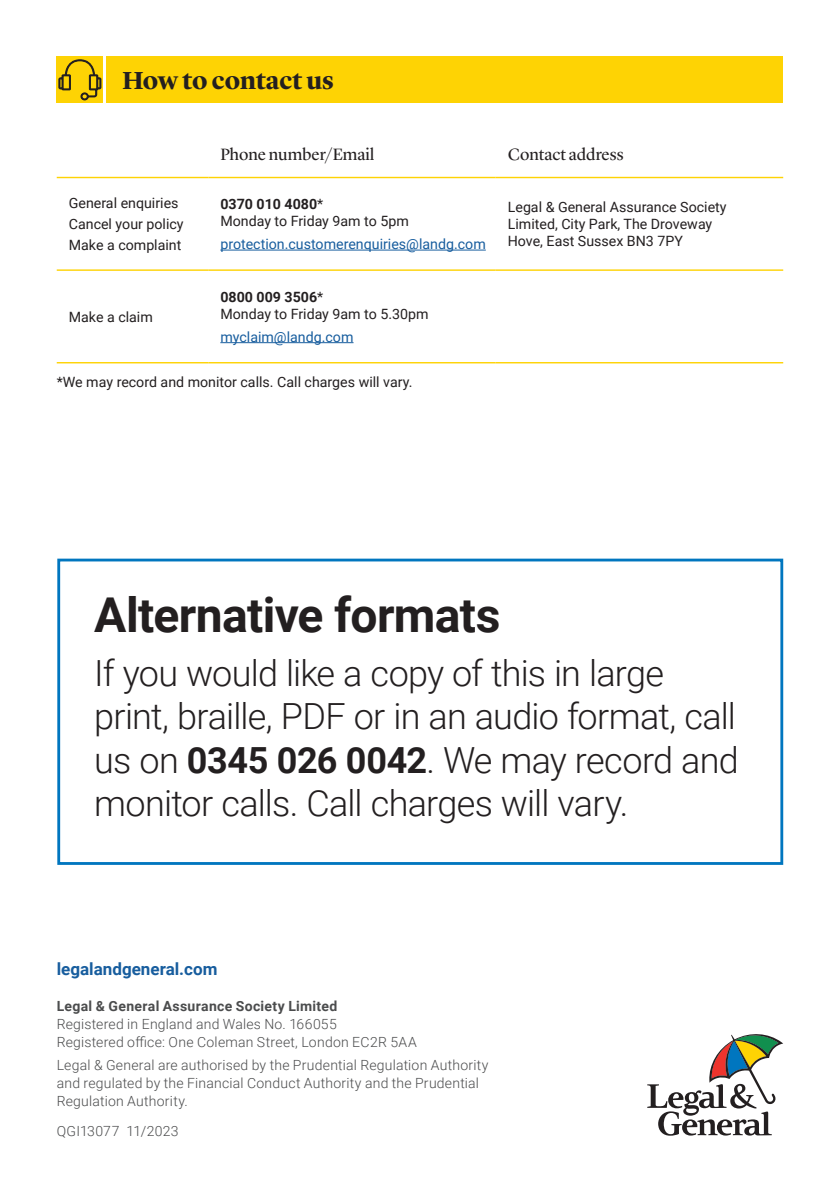
<style>
.page{position:relative;width:840px;height:1191px;background:#fff}
.page>*{position:absolute;margin:0;border:0;box-sizing:border-box;transform-origin:0 0}
.t1{font:700 48px "Roboto";letter-spacing:-.015em;color:#231f20}
.t2{font:300 36px/43.2px "Roboto";letter-spacing:-.025em;color:#231f20}
.t3{font:700 25.6px "Lyon Display";color:#231f20}
.t4{font:17px "Lyon Display";color:#231f20}
.t5{font:700 17px "Roboto";color:#175d9e}
.t6{font:14.2px/17px "Roboto";color:#231f20}
.t7{font:14.2px "Roboto";color:#175d9e}
.t8{font:700 14.2px "Roboto";color:#231f20}
.t9{font:300 14px/18px "Roboto";letter-spacing:.015em;color:#4b4c4d}
.s1{font-weight:400}
.s2{font-weight:700}
</style>
<div class="page">
<div style="left:57px;top:558px;width:725px;height:307px;border:3px solid #0076bf"></div>
<svg style="left:647px;top:1034px;width:135px;height:101px"></svg>
<div style="left:106px;top:57px;width:676px;height:46px;background:#fed304"></div>
<div style="left:57px;top:57px;width:46px;height:46px;background:#fed304"></div>
<svg style="left:58px;top:59px;width:43px;height:41px"></svg>
<hr style="left:57px;top:177px;width:151px;height:1px;background:#fed304">
<hr style="left:208px;top:177px;width:287px;height:1px;background:#fed304">
<hr style="left:495px;top:177px;width:287px;height:1px;background:#fed304">
<hr style="left:57px;top:269px;width:151px;height:2px;background:#fed304">
<hr style="left:208px;top:269px;width:287px;height:2px;background:#fed304">
<hr style="left:495px;top:269px;width:287px;height:2px;background:#fed304">
<hr style="left:57px;top:362px;width:151px;height:1px;background:#fed304">
<hr style="left:208px;top:362px;width:287px;height:1px;background:#fed304">
<hr style="left:495px;top:362px;width:287px;height:1px;background:#fed304">
<hr style="left:220px;top:250px;width:265px;height:1px;background:#175d9e">
<hr style="left:220px;top:342px;width:133px;height:1px;background:#175d9e">
<p class="t3" style="left:122px;top:61px;width:213px">How to contact us</p>
<p class="t6" style="left:69px;top:194px;width:111px">General enquiries</p>
<p class="t6" style="left:69px;top:215px;width:116px">Cancel your policy</p>
<p class="t6" style="left:69px;top:236px;width:114px">Make a complaint</p>
<p class="t4" style="left:220px;top:141px;width:155px">Phone number/Email</p>
<p class="t4" style="left:507px;top:141px;width:117px">Contact address</p>
<p class="t8" style="left:220px;top:194px;width:104px">0370 010 4080<span class="s1">*</span></p>
<p class="t6" style="left:220px;top:212px;width:190px">Monday to Friday 9am to 5pm</p>
<p class="t7" style="left:220px;top:234px;width:267px">protection.customerenquiries@landg.com</p>
<p class="t6" style="left:507px;top:198px;width:220px">Legal &amp; General Assurance Society<br>Limited, City Park, The Droveway<br>Hove, East Sussex BN3 7PY</p>
<p class="t8" style="left:220px;top:287px;width:104px">0800 009 3506<span class="s1">*</span></p>
<p class="t6" style="left:220px;top:305px;width:209px">Monday to Friday 9am to 5.30pm</p>
<p class="t7" style="left:220px;top:327px;width:135px">myclaim@landg.com</p>
<p class="t6" style="left:57px;top:373px;width:357px">*We may record and monitor calls. Call charges will vary.</p>
<p class="t6" style="left:69px;top:308px;width:85px">Make a claim</p>
<p class="t1" style="left:94px;top:581px;width:407px">Alternative formats</p>
<p class="t2" style="left:94px;top:650px;width:645px">If you would like a copy of this in large print, braille, PDF or in an audio format, call us on <span class="s2">0345 026 0042</span>. We may record and monitor calls. Call charges will vary.</p>
<p class="t5" style="left:57px;top:957px;width:162px">legalandgeneral.com</p>
<p class="t9" style="left:57px;top:996px;width:361px"><span class="s2">Legal &amp; General Assurance Society Limited<br></span>Registered in England and Wales No. 166055<br>Registered office: One Coleman Street, London EC2R 5AA</p>
<p class="t9" style="left:57px;top:1055px;width:433px">Legal &amp; General are authorised by the Prudential Regulation Authority and regulated by the Financial Conduct Authority and the Prudential<br>Regulation Authority.</p>
<p class="t9" style="left:57px;top:1121px;width:123px">QGI13077 11/2023</p>
</div>
